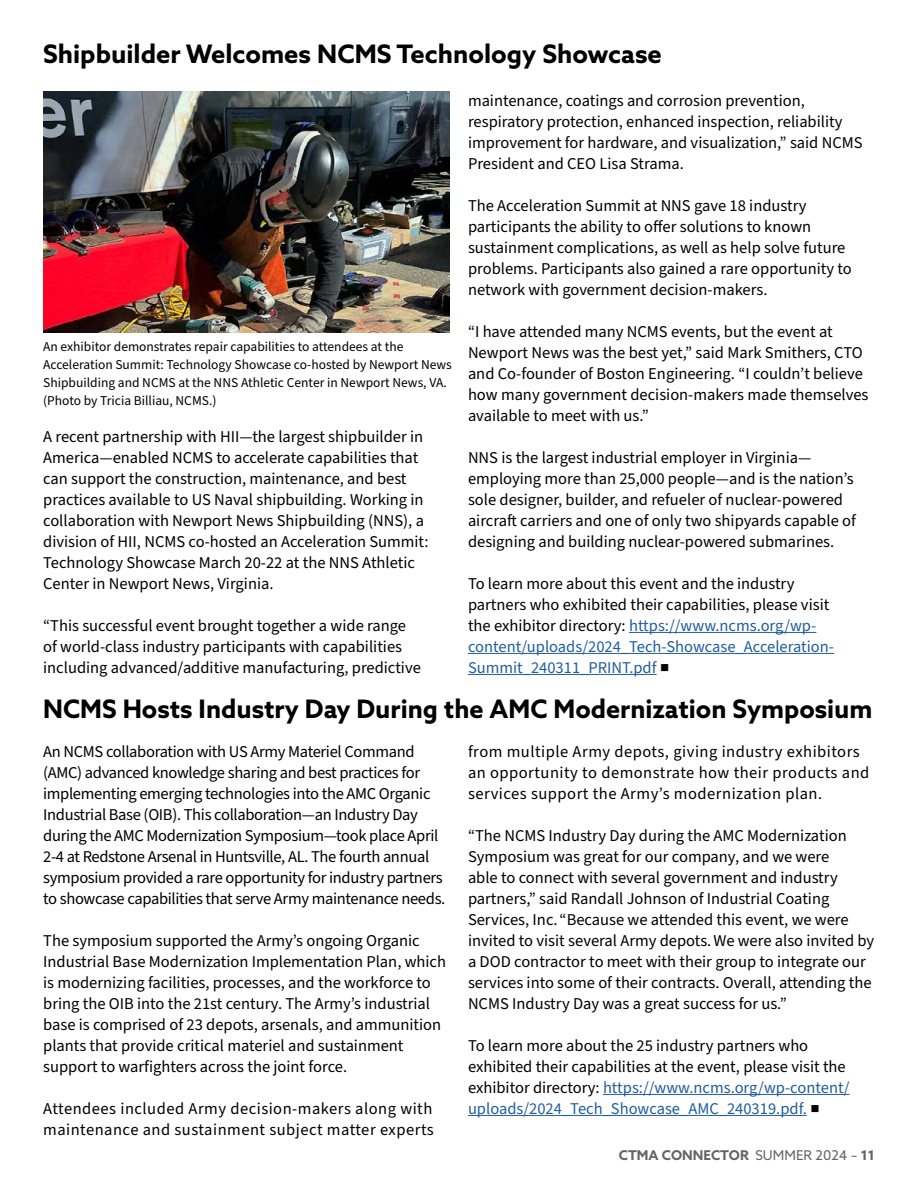
<style>
.page{position:relative;width:918px;height:1188px;background:#fff}
.page>*{position:absolute;margin:0;border:0;box-sizing:border-box;transform-origin:0 0}
.t1{font:700 25.5px "Azo Sans";color:#000}
.t2{font:16.5px/21px "Source Sans Pro";color:#000}
.t3{font:16.5px/21px "Source Sans Pro";letter-spacing:-.02em;color:#000}
.t4{font:16.5px/21px "Source Sans Pro";letter-spacing:.03em;color:#000}
.t5{font:13.5px/18px "Source Sans Pro";color:#000}
.t6{font:700 13.5px "Azo Sans";color:#636466}
.s1{color:#215e9e}
.s2{font-weight:400}
</style>
<div class="page">
<hr style="left:629px;top:632px;width:187px;height:1px;background:#215e9e">
<hr style="left:468px;top:653px;width:366px;height:1px;background:#215e9e">
<hr style="left:468px;top:674px;width:189px;height:1px;background:#215e9e">
<img style="left:43px;top:92px;width:407px;height:240px">
<hr style="left:603px;top:1094px;width:247px;height:1px;background:#215e9e">
<hr style="left:468px;top:1115px;width:339px;height:1px;background:#215e9e">
<h1 class="t1" style="left:43px;top:37px;width:620px">Shipbuilder Welcomes NCMS Technology Showcase</h1>
<p class="t5" style="left:43px;top:338px;width:410px">An exhibitor demonstrates repair capabilities to attendees at the Acceleration Summit: Technology Showcase co-hosted by Newport News Shipbuilding and NCMS at the NNS Athletic Center in Newport News, VA. (Photo by Tricia Billiau, NCMS.)</p>
<p class="t2" style="left:43px;top:427px;width:387px">A recent partnership with HII—the largest shipbuilder in America—enabled NCMS to accelerate capabilities that can support the construction, maintenance, and best practices available to US Naval shipbuilding. Working in collaboration with Newport News Shipbuilding (NNS), a division of HII, NCMS co-hosted an Acceleration Summit:<br>Technology Showcase March 20-22 at the NNS Athletic Center in Newport News, Virginia.</p>
<p class="t2" style="left:43px;top:616px;width:379px">“This successful event brought together a wide range of world-class industry participants with capabilities including advanced/additive manufacturing, predictive</p>
<p class="t2" style="left:468px;top:91px;width:396px">maintenance, coatings and corrosion prevention, respiratory protection, enhanced inspection, reliability improvement for hardware, and visualization,” said NCMS President and CEO Lisa Strama.</p>
<p class="t2" style="left:468px;top:196px;width:385px">The Acceleration Summit at NNS gave 18 industry participants the ability to offer solutions to known sustainment complications, as well as help solve future problems. Participants also gained a rare opportunity to network with government decision-makers.</p>
<p class="t2" style="left:468px;top:322px;width:402px">“I have attended many NCMS events, but the event at Newport News was the best yet,” said Mark Smithers, CTO and Co-founder of Boston Engineering. “I couldn’t believe how many government decision-makers made themselves available to meet with us.”</p>
<p class="t2" style="left:468px;top:448px;width:389px">NNS is the largest industrial employer in Virginia— employing more than 25,000 people—and is the nation’s sole designer, builder, and refueler of nuclear-powered aircraft carriers and one of only two shipyards capable of designing and building nuclear-powered submarines.</p>
<p class="t2" style="left:468px;top:574px;width:368px">To learn more about this event and the industry partners who exhibited their capabilities, please visit the exhibitor directory: <span class="s1">https://www.ncms.org/wp&shy;content/uploads/2024_Tech-Showcase_Acceleration-Summit_240311_PRINT.pdf</span> ■</p>
<h1 class="t1" style="left:43px;top:692px;width:831px">NCMS Hosts Industry Day During the AMC Modernization Symposium</h1>
<p class="t3" style="left:43px;top:742px;width:404px">An NCMS collaboration with US Army Materiel Command (AMC) advanced knowledge sharing and best practices for implementing emerging technologies into the AMC Organic Industrial Base (OIB). This collaboration—an Industry Day during the AMC Modernization Symposium—took place April 2-4 at Redstone Arsenal in Huntsville, AL. The fourth annual symposium provided a rare opportunity for industry partners to showcase capabilities that serve Army maintenance needs.</p>
<p class="t2" style="left:43px;top:931px;width:404px">The symposium supported the Army’s ongoing Organic Industrial Base Modernization Implementation Plan, which is modernizing facilities, processes, and the workforce to bring the OIB into the 21st century. The Army’s industrial base is comprised of 23 depots, arsenals, and ammunition plants that provide critical materiel and sustainment support to warfighters across the joint force.</p>
<p class="t4" style="left:43px;top:1099px;width:392px">Attendees included Army decision-makers along with maintenance and sustainment subject matter experts</p>
<p class="t4" style="left:468px;top:742px;width:403px">from multiple Army depots, giving industry exhibitors an opportunity to demonstrate how their products and services support the Army’s modernization plan.</p>
<p class="t2" style="left:468px;top:826px;width:408px">“The NCMS Industry Day during the AMC Modernization Symposium was great for our company, and we were<br>able to connect with several government and industry partners,” said Randall Johnson of Industrial Coating Services, Inc. “Because we attended this event, we were invited to visit several Army depots. We were also invited by a DOD contractor to meet with their group to integrate our services into some of their contracts. Overall, attending the NCMS Industry Day was a great success for us.”</p>
<p class="t2" style="left:468px;top:1036px;width:383px">To learn more about the 25 industry partners who exhibited their capabilities at the event, please visit the exhibitor directory: <span class="s1">https://www.ncms.org/wp-content/ uploads/2024_Tech_Showcase_AMC_240319.pdf.</span> ■</p>
<p class="t6" style="left:619px;top:1146px;width:257px">CTMA CONNECTOR <span class="s2">SUMMER 2024 –</span> 11</p>
</div>
